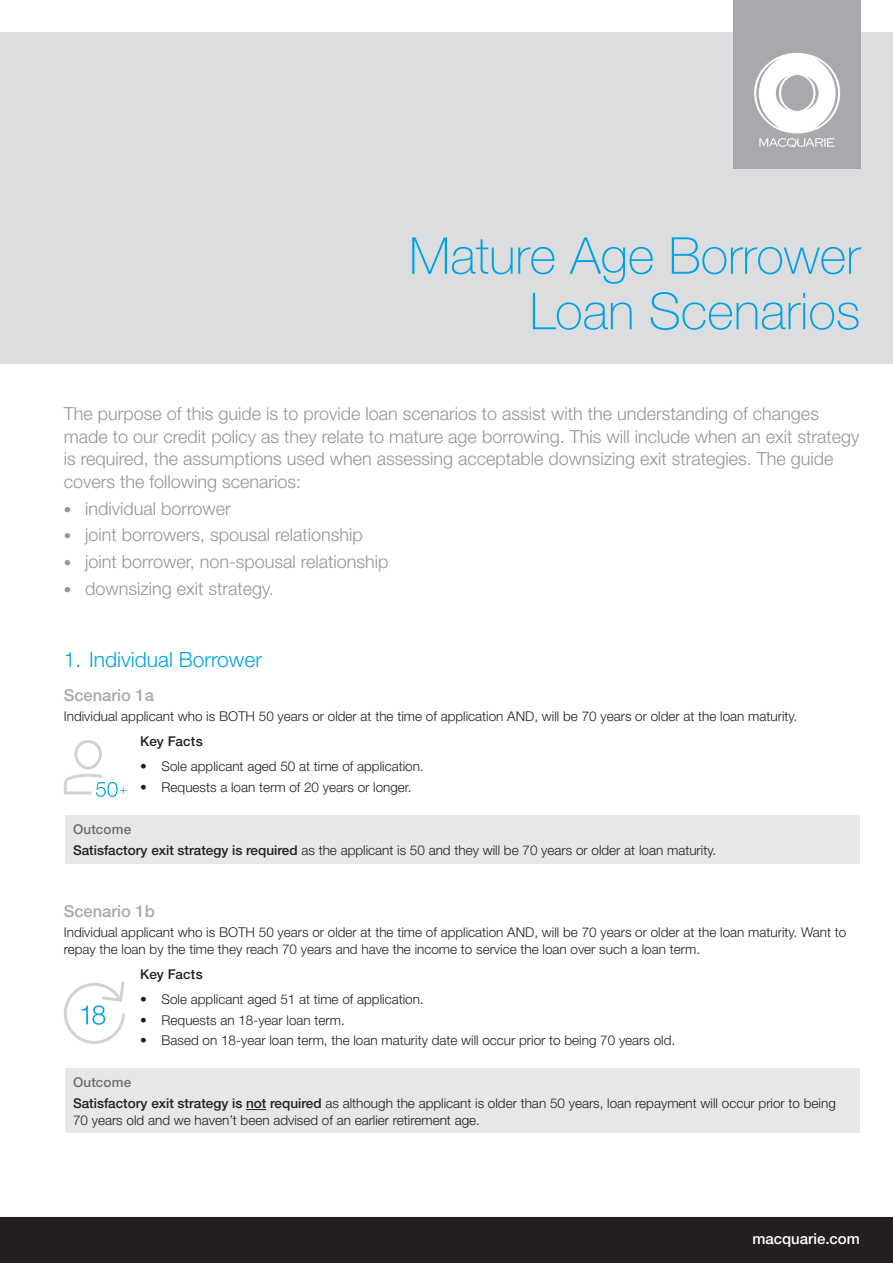
<style>
.page{position:relative;width:893px;height:1263px;background:#fff}
.page>*{position:absolute;margin:0;border:0;box-sizing:border-box;transform-origin:0 0}
.t1{font:100 51px/55.5px "Helvetica Neue";color:#00a2e3;text-align:right}
.t2{font:300 21px "Helvetica Neue";color:#00a3e4}
.t3{font:300 18px/22.5px "Helvetica Neue";color:#939598}
.t4{font:500 16.5px "Helvetica Neue";color:#a8a9ad}
.t5{font:500 15px "Helvetica Neue";color:#fff}
.t6{font:300 13.5px/20.7px "Helvetica Neue";color:#231f20}
.t7{font:500 13.5px "Helvetica Neue";letter-spacing:.005em;color:#231f20}
.s1{font-size:15px}
.s2{font-weight:400}
.s3{font-weight:500;color:#6c6d70}
.s4{font-weight:500}
</style>
<div class="page">
<div style="left:0;top:32px;width:893px;height:332px;background:#dcdddf"></div>
<div style="left:733px;top:0;width:128px;height:169px;background:#a8a9ad"></div>
<svg style="left:754px;top:53px;width:86px;height:95px"></svg>
<div style="left:0;top:1217px;width:893px;height:46px;background:#231f20"></div>
<div style="left:65px;top:815px;width:795px;height:48px;background:#e6e7e9"></div>
<div style="left:65px;top:1068px;width:795px;height:65px;background:#e6e7e9"></div>
<svg style="left:246px;top:1109px;width:20px;height:1px"></svg>
<svg style="left:64px;top:740px;width:63px;height:57px"></svg>
<svg style="left:64px;top:981px;width:61px;height:63px"></svg>
<h1 class="t1" style="left:409px;top:228px;width:453px">Mature Age Borrower<br>Loan Scenarios</h1>
<p class="t3" style="left:64px;top:402px;width:797px">The purpose of this guide is to provide loan scenarios to assist with the understanding of changes made to our credit policy as they relate to mature age borrowing. This will include when an exit strategy is required, the assumptions used when assessing acceptable downsizing exit strategies. The guide covers the following scenarios:</p>
<h3 class="t3" style="left:64px;top:496px;width:168px"><span class="s1">•</span> individual borrower</h3>
<h3 class="t3" style="left:64px;top:523px;width:300px"><span class="s1">•</span> joint borrowers, spousal relationship</h3>
<h3 class="t3" style="left:64px;top:550px;width:326px"><span class="s1">•</span> joint borrower, non-spousal relationship</h3>
<h3 class="t3" style="left:64px;top:577px;width:211px"><span class="s1">•</span> downsizing exit strategy.</h3>
<h2 class="t2" style="left:64px;top:646px;width:200px">1. Individual Borrower</h2>
<p class="t4" style="left:64px;top:685px;width:92px">Scenario 1a</p>
<p class="t6" style="left:64px;top:706px;width:735px">Individual applicant who is BOTH 50 years or older at the time of application AND, will be 70 years or older at the loan maturity.</p>
<p class="t7" style="left:140px;top:733px;width:64px">Key Facts</p>
<p class="t6" style="left:140px;top:756px;width:285px"><span class="s2">•</span> Sole applicant aged 50 at time of application.</p>
<p class="t6" style="left:140px;top:777px;width:273px"><span class="s2">•</span> Requests a loan term of 20 years or longer.</p>
<p class="t6" style="left:73px;top:819px;width:644px"><span class="s3">Outcome<br></span><span class="s4">Satisfactory exit strategy is required</span> as the applicant is 50 and they will be 70 years or older at loan maturity.</p>
<p class="t4" style="left:64px;top:901px;width:93px">Scenario 1b</p>
<p class="t6" style="left:64px;top:924px;width:784px;line-height:16.5px">Individual applicant who is BOTH 50 years or older at the time of application AND, will be 70 years or older at the loan maturity. Want to repay the loan by the time they reach 70 years and have the income to service the loan over such a loan term.</p>
<p class="t7" style="left:140px;top:966px;width:64px">Key Facts</p>
<p class="t6" style="left:140px;top:988px;width:285px"><span class="s2">•</span> Sole applicant aged 51 at time of application.</p>
<p class="t6" style="left:140px;top:1009px;width:206px"><span class="s2">•</span> Requests an 18-year loan term.</p>
<p class="t6" style="left:140px;top:1030px;width:536px"><span class="s2">•</span> Based on 18-year loan term, the loan maturity date will occur prior to being 70 years old.</p>
<p class="t6" style="left:73px;top:1072px;width:764px"><span class="s3">Outcome<br></span><span class="s4">Satisfactory exit strategy is not required</span> as although the applicant is older than 50 years, loan repayment will occur prior to being</p>
<p class="t6" style="left:73px;top:1109px;width:408px">70 years old and we haven’t been advised of an earlier retirement age.</p>
<p class="t5" style="left:752px;top:1229px;width:109px">macquarie.com</p>
</div>
